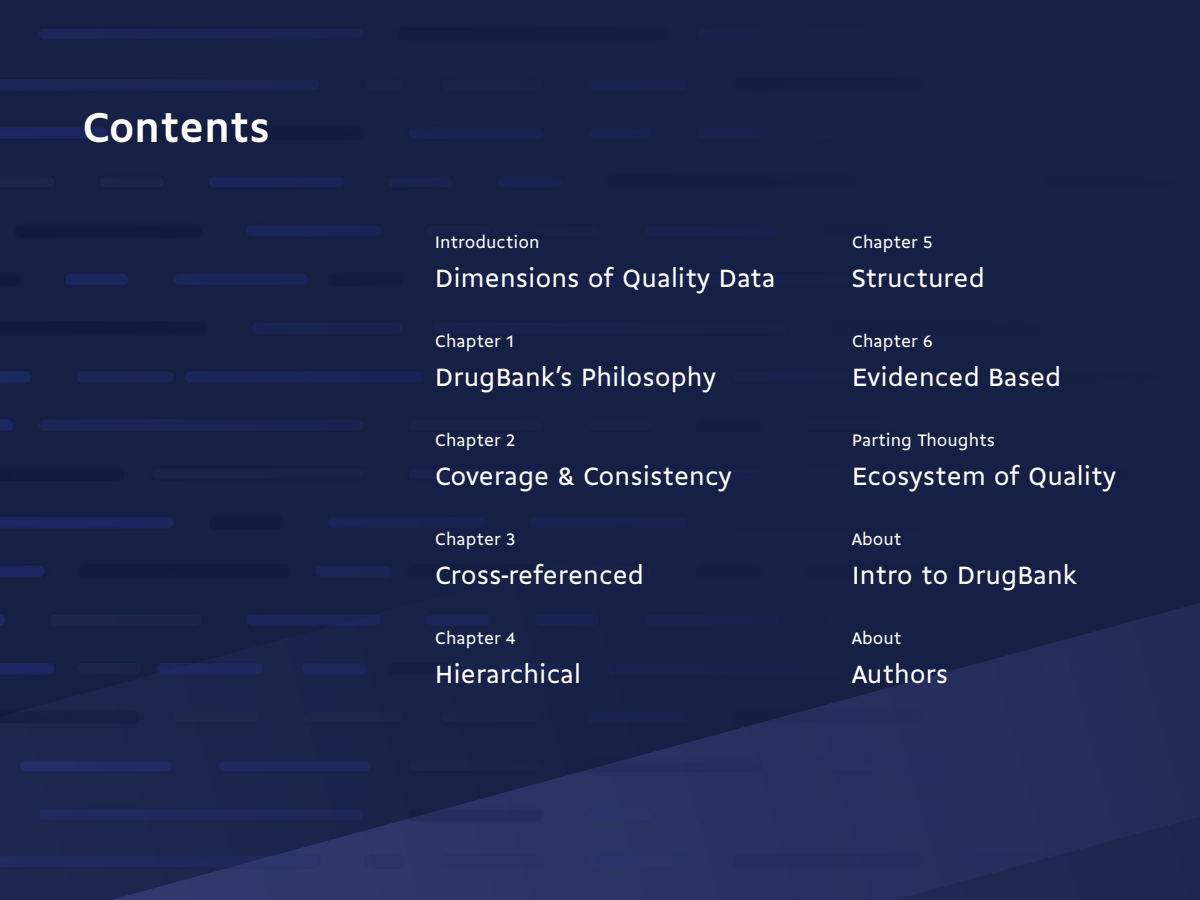
<style>
.page{position:relative;width:1200px;height:900px;background:#fff}
.page>*{position:absolute;margin:0;border:0;box-sizing:border-box;transform-origin:0 0}
.t1{font:700 45px "Gemeli Web";color:#fff}
.t2{font:27px "Gemeli";color:#fff}
.t3{font:18px "Gemeli";color:#fff}
</style>
<div class="page">
<img style="left:0;top:0;width:1200px;height:900px">
<h1 class="t1" style="left:82px;top:95px;width:189px">Contents</h1>
<p class="t3" style="left:435px;top:229px;width:106px">Introduction</p>
<p class="t2" style="left:435px;top:259px;width:343px">Dimensions of Quality Data</p>
<p class="t3" style="left:435px;top:328px;width:82px">Chapter 1</p>
<p class="t2" style="left:435px;top:358px;width:283px">DrugBank’s Philosophy</p>
<p class="t3" style="left:435px;top:427px;width:82px">Chapter 2</p>
<p class="t2" style="left:435px;top:457px;width:299px">Coverage &amp; Consistency</p>
<p class="t3" style="left:435px;top:526px;width:82px">Chapter 3</p>
<p class="t2" style="left:435px;top:556px;width:211px">Cross-referenced</p>
<p class="t3" style="left:435px;top:625px;width:82px">Chapter 4</p>
<p class="t2" style="left:435px;top:655px;width:148px">Hierarchical</p>
<p class="t3" style="left:852px;top:229px;width:82px">Chapter 5</p>
<p class="t2" style="left:852px;top:259px;width:135px">Structured</p>
<p class="t3" style="left:852px;top:328px;width:82px">Chapter 6</p>
<p class="t2" style="left:852px;top:358px;width:211px">Evidenced Based</p>
<p class="t3" style="left:852px;top:427px;width:145px">Parting Thoughts</p>
<p class="t2" style="left:852px;top:457px;width:266px">Ecosystem of Quality</p>
<p class="t3" style="left:852px;top:526px;width:51px">About</p>
<p class="t2" style="left:852px;top:556px;width:227px">Intro to DrugBank</p>
<p class="t3" style="left:852px;top:625px;width:51px">About</p>
<p class="t2" style="left:852px;top:655px;width:98px">Authors</p>
</div>
